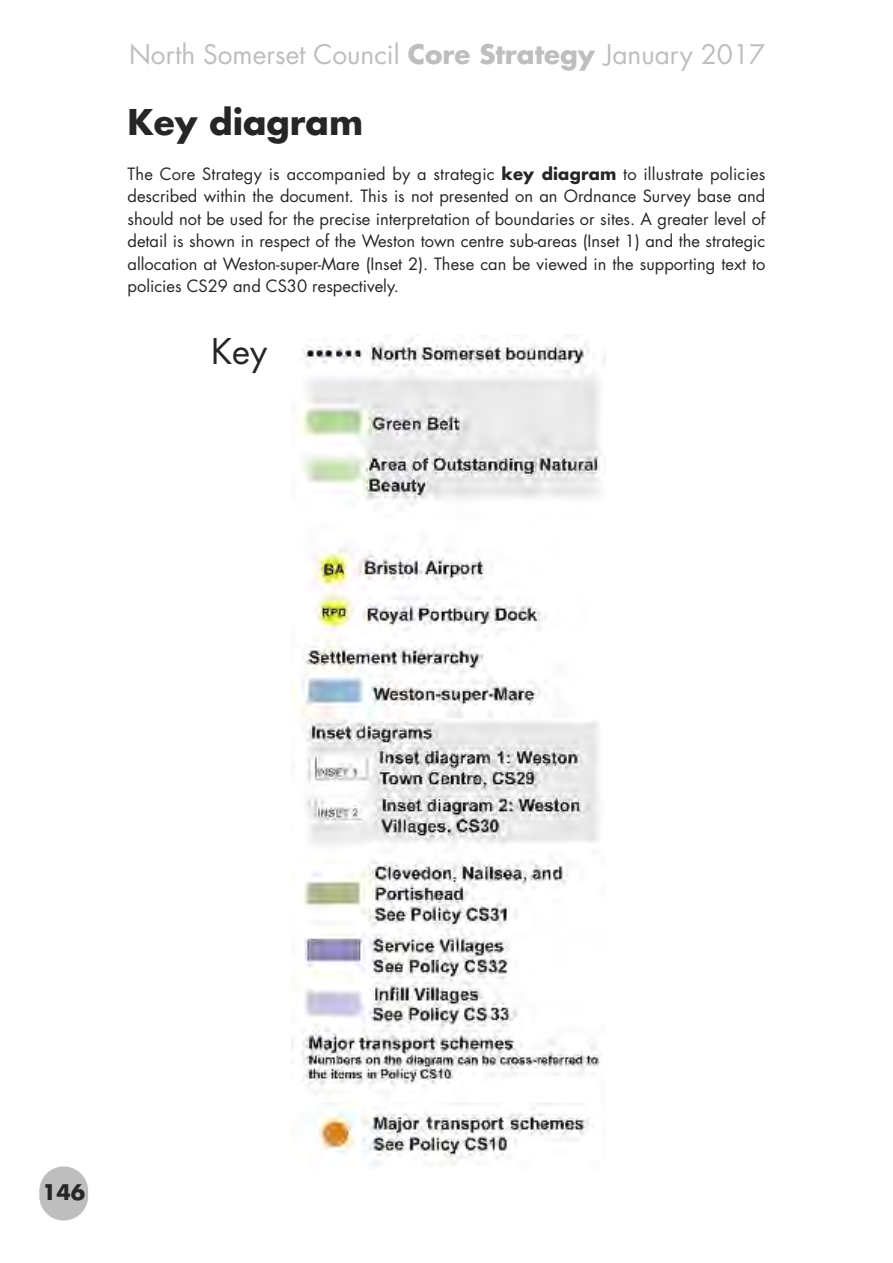
<style>
.page{position:relative;width:893px;height:1263px;background:#fff}
.page>*{position:absolute;margin:0;border:0;box-sizing:border-box;transform-origin:0 0}
.t1{font:700 34.5px "Futura LT";color:#272627}
.t2{font:34.5px "Futura LT";color:#272627}
.t3{font:26.25px "Futura LT";color:#bebebe}
.t4{font:700 21px "Futura LT";color:#272627}
.t5{font:16.5px/22.5px "Futura LT";color:#272627;text-align:justify}
.s1{font-weight:700}
</style>
<div class="page">
<div style="left:39px;top:1166px;width:49px;height:54px;background:#bebebe;border-radius:24px"></div>
<img style="left:291px;top:335px;width:314px;height:831px">
<h2 class="t3" style="left:129px;top:43px;width:638px">North Somerset Council <span class="s1">Core Strategy</span> January 2017</h2>
<h1 class="t1" style="left:128px;top:106px;width:237px">Key diagram</h1>
<p class="t5" style="left:128px;top:164px;width:639px">The Core Strategy is accompanied by a strategic <span class="s1">key diagram</span> to illustrate policies described within the document. This is not presented on an Ordnance Survey base and should not be used for the precise interpretation of boundaries or sites. A greater level of detail is shown in respect of the Weston town centre sub-areas (Inset 1) and the strategic allocation at Weston-super-Mare (Inset 2). These can be viewed in the supporting text to policies CS29 and CS30 respectively.</p>
<h1 class="t2" style="left:211px;top:335px;width:58px">Key</h1>
<p class="t4" style="left:42px;top:1182px;width:45px">146</p>
</div>
